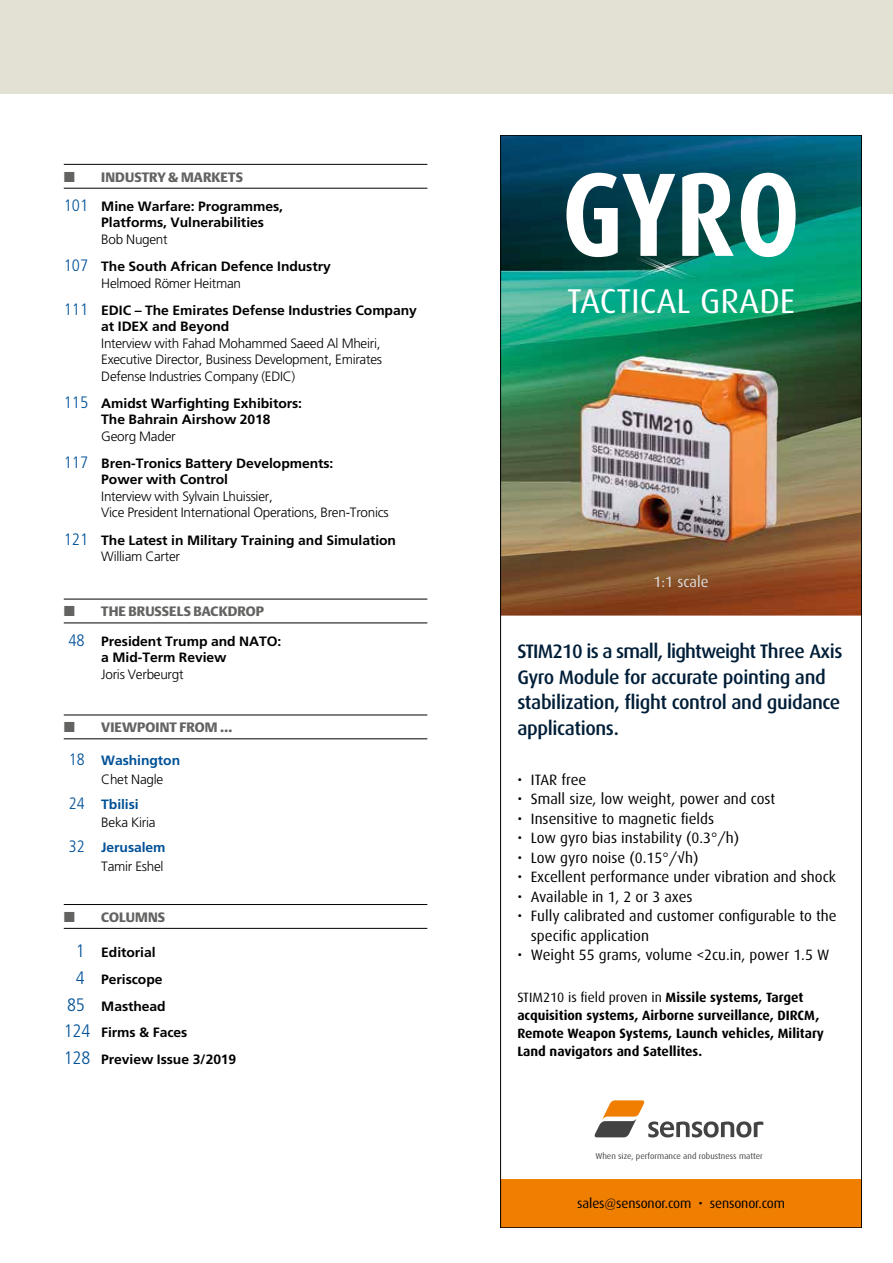
<style>
.page{position:relative;width:893px;height:1263px;background:#fff}
.page>*{position:absolute;margin:0;border:0;box-sizing:border-box;transform-origin:0 0}
.t1{font:700 119.1px "Dax Condensed";color:#fff}
.t2{font:34.5px "Dax";color:#fff}
.t3{font:500 19.5px/25.5px "Dax";letter-spacing:-.02em;color:#001e38}
.t4{font:15px/19.5px "Dax";color:#000}
.t5{font:15px "Dax";color:#dfdfe0}
.t6{font:700 13.5px/16.5px "Frutiger";letter-spacing:-.005em;color:#000}
.t7{font:300 13.5px/16.5px "Frutiger LT Pro";letter-spacing:-.02em;color:#000}
.t8{font:700 13.5px/18px "Dax";color:#000}
.t9{font:13.5px "Dax";letter-spacing:-.01em;color:#000}
.t10{font:700 13.5px/18.6px "Frutiger LT Pro";letter-spacing:-.005em;color:#005197}
.t11{font:13.5px "DTL Argo ST Black";letter-spacing:.01em;color:#636362}
.t12{font:13.5px "DTL Argo T Black";letter-spacing:.01em;color:#636362}
.t13{font:8.55px "Dax";color:#444343}
.s1{font-family:"DTL Argo T Black";font-weight:400;color:#636362}
.s2{font-weight:300;font-stretch:condensed;font-size:16.5px;color:#005197}
.s3{font-family:"Frutiger LT Pro";font-weight:300}
.s4{font-family:"Frutiger";font-stretch:condensed;font-size:16.5px;color:#005197}
.s5{font-family:"Frutiger";font-weight:700}
.s6{font-family:"DTL Argo ST Black";font-weight:400;color:#636362}
.s7{font-family:"Frutiger";font-weight:300;font-stretch:condensed;font-size:16.5px}
.s8{font-weight:300;color:#000}
.s9{font-weight:700;color:#005197}
.s10{font-weight:300;font-stretch:condensed;font-size:18px;color:#005197}
.s11{font-weight:400}
</style>
<div class="page">
<div style="left:0;top:0;width:893px;height:94px;background:#e3e1d4"></div>
<hr style="left:64px;top:164px;width:363px;height:1px;background:#000">
<hr style="left:64px;top:188px;width:363px;height:1px;background:#000">
<hr style="left:64px;top:599px;width:363px;height:1px;background:#000">
<hr style="left:64px;top:623px;width:363px;height:1px;background:#000">
<hr style="left:64px;top:715px;width:363px;height:1px;background:#000">
<hr style="left:64px;top:738px;width:363px;height:1px;background:#000">
<hr style="left:64px;top:904px;width:363px;height:1px;background:#000">
<hr style="left:64px;top:928px;width:363px;height:1px;background:#000">
<img style="left:502px;top:137px;width:358px;height:479px">
<div style="left:500px;top:1180px;width:362px;height:48px;background:#f07e00"></div>
<svg style="left:594px;top:1100px;width:169px;height:37px"></svg>
<img style="left:572px;top:347px;width:217px;height:203px">
<p class="t6" style="left:64px;top:162px;width:221px;line-height:29.2px;text-align:center"><span class="s1">INDUSTRY &amp; MARKETS<br></span><span class="s2">101</span> Mine Warfare: Programmes,</p>
<p class="t6" style="left:101px;top:214px;width:164px">Platforms, Vulnerabilities<br><span class="s3">Bob Nugent</span></p>
<p class="t6" style="left:101px;top:258px;width:231px;text-indent:-38px"><span class="s2">107</span> The South African Defence Industry<br><span class="s3">Helmoed Römer Heitman</span></p>
<p class="t7" style="left:101px;top:302px;width:317px;text-indent:-37px"><span class="s4">111</span> <span class="s5">EDIC – The Emirates Defense Industries Company at IDEX and Beyond<br></span>Interview with Fahad Mohammed Saeed Al Mheiri, Executive Director, Business Development, Emirates Defense Industries Company (EDIC)</p>
<p class="t6" style="left:101px;top:395px;width:202px;text-indent:-38px"><span class="s2">115</span> Amidst Warfighting Exhibitors:<br>The Bahrain Airshow 2018<br><span class="s3">Georg Mader</span></p>
<p class="t7" style="left:101px;top:455px;width:289px;text-indent:-38px"><span class="s4">117</span> <span class="s5">Bren-Tronics Battery Developments:<br>Power with Control<br></span>Interview with Sylvain Lhuissier,<br>Vice President International Operations, Bren-Tronics</p>
<p class="t6" style="left:101px;top:532px;width:296px;text-indent:-38px"><span class="s2">121</span> The Latest in Military Training and Simulation<br><span class="s3">William Carter</span></p>
<p class="t6" style="left:68px;top:597px;width:214px;line-height:29.2px;text-indent:33px"><span class="s6">THE BRUSSELS BACKDROP<br></span><span class="s2">48</span> President Trump and NATO:</p>
<p class="t6" style="left:101px;top:649px;width:127px">a Mid-Term Review<br><span class="s3">Joris Verbeurgt</span></p>
<p class="t11" style="left:101px;top:719px;width:133px">VIEWPOINT FROM …</p>
<p class="t10" style="left:101px;top:751px;width:80px;text-indent:-32px"><span class="s7">18</span> Washington<br><span class="s8">Chet Nagle</span></p>
<p class="t7" style="left:101px;top:795px;width:56px;line-height:18.6px;text-indent:-32px"><span class="s4">24</span> <span class="s9">Tbilisi<br></span>Beka Kiria</p>
<p class="t7" style="left:69px;top:839px;width:98px;line-height:18.6px;text-align:right"><span class="s4">32</span> <span class="s9">Jerusalem<br></span>Tamir Eshel</p>
<p class="t12" style="left:101px;top:909px;width:65px">COLUMNS</p>
<p class="t6" style="left:76px;top:944px;width:81px"><span class="s10">1</span> Editorial</p>
<p class="t6" style="left:76px;top:971px;width:88px"><span class="s10">4</span> Periscope</p>
<p class="t6" style="left:67px;top:998px;width:100px"><span class="s10">85</span> Masthead</p>
<p class="t6" style="left:64px;top:1024px;width:125px"><span class="s10">124</span> Firms &amp; Faces</p>
<p class="t6" style="left:64px;top:1051px;width:174px"><span class="s10">128</span> Preview Issue 3/2019</p>
<p class="t1" style="left:561px;top:149px;width:241px">GYRO</p>
<p class="t2" style="left:567px;top:282px;width:229px">TACTICAL GRADE</p>
<p class="t5" style="left:654px;top:573px;width:56px">1:1 scale</p>
<p class="t3" style="left:517px;top:639px;width:327px">STIM210 is a small, lightweight Three Axis Gyro Module for accurate pointing and stabilization, flight control and guidance applications.</p>
<p class="t4" style="left:517px;top:770px;width:70px">• ITAR free</p>
<p class="t4" style="left:517px;top:789px;width:260px">• Small size, low weight, power and cost</p>
<p class="t4" style="left:517px;top:809px;width:198px">• Insensitive to magnetic fields</p>
<p class="t4" style="left:517px;top:828px;width:224px">• Low gyro bias instability (0.3°/h)</p>
<p class="t4" style="left:517px;top:848px;width:183px">• Low gyro noise (0.15°/√h)</p>
<p class="t4" style="left:517px;top:867px;width:320px">• Excellent performance under vibration and shock</p>
<p class="t4" style="left:517px;top:887px;width:177px">• Available in 1, 2 or 3 axes</p>
<p class="t4" style="left:531px;top:906px;width:307px;text-indent:-14px">• Fully calibrated and customer configur able to the specific application</p>
<p class="t4" style="left:517px;top:945px;width:313px">• Weight 55 grams, volume &lt;2cu.in, power 1.5 W</p>
<p class="t8" style="left:517px;top:989px;width:308px"><span class="s11">STIM210 is field proven in</span> Missile systems, Target acquisition systems, Airborne surveillance, DIRCM, Remote Weapon Systems, Launch vehicles, Military Land navigators and Satellites.</p>
<p class="t13" style="left:595px;top:1151px;width:169px">When size, performance and robustness matter</p>
<p class="t9" style="left:577px;top:1195px;width:209px">sales@sensonor.com • sensonor.com</p>
</div>
